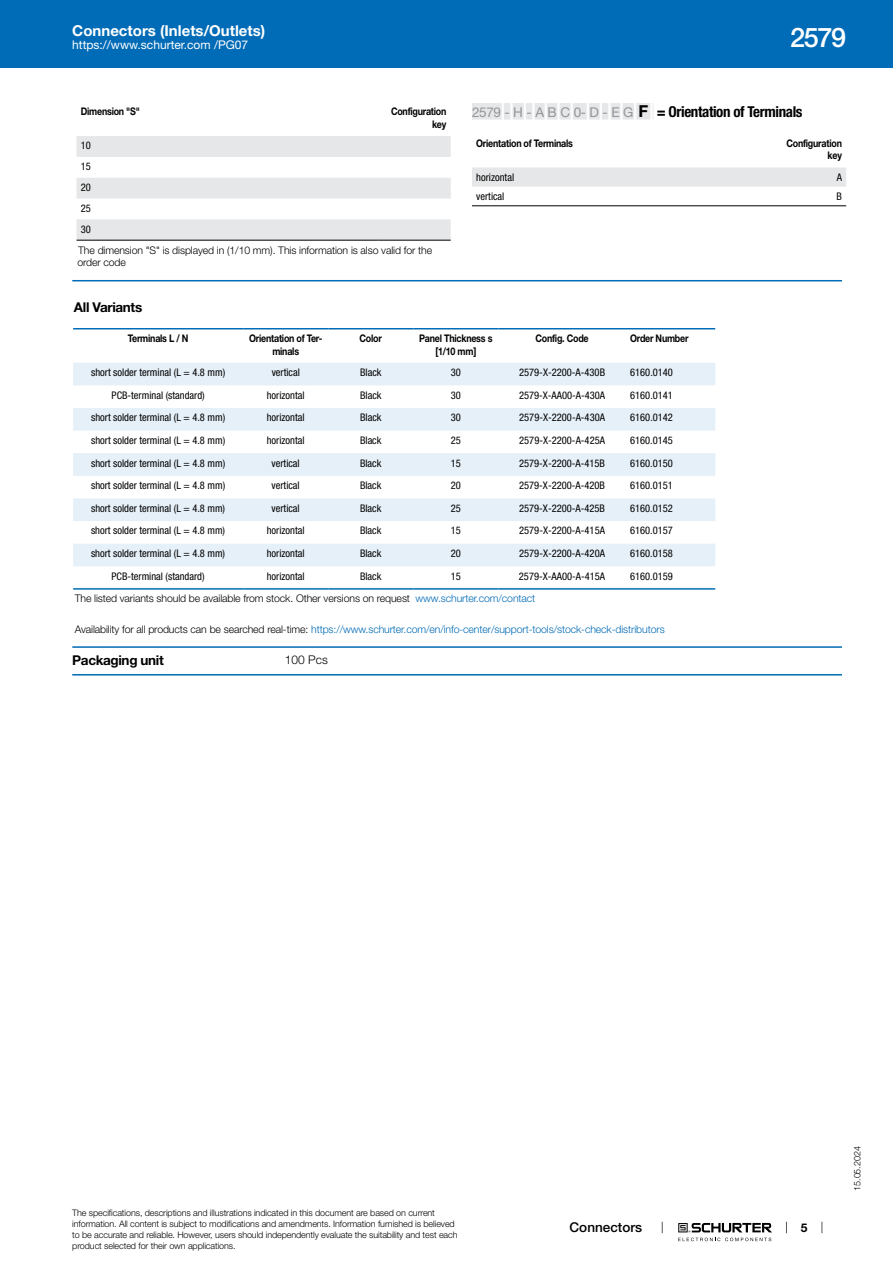
<style>
.page{position:relative;width:893px;height:1263px;background:#fff}
.page>*{position:absolute;margin:0;border:0;box-sizing:border-box;transform-origin:0 0}
.t1{font:500 27px "Helvetica Neue LT";color:#fff}
.t2{font:700 condensed 15px "Helvetica Neue LT Std";letter-spacing:-.025em;color:#000}
.t3{font:700 15px "Helvetica Neue LT";color:#fff}
.t4{font:700 13.5px "Helvetica Neue LT";letter-spacing:-.025em;color:#000}
.t5{font:500 13.5px "Helvetica Neue LT";color:#000}
.t6{font:12px "Helvetica Neue LT";color:#fff}
.t7{font:300 12px "Helvetica Neue LT";color:#000}
.t8{font:700 12px "Helvetica Neue LT";color:#000}
.t9{font:condensed 10.5px/20.9px "Helvetica Neue LT";color:#000;text-align:justify}
.t10{font:300 10.5px/12.6px "Helvetica Neue LT";letter-spacing:-.01em;color:#000}
.t11{font:700 10.5px/12.6px "Helvetica Neue LT";letter-spacing:-.025em;color:#000;text-align:right;scale:.85 1}
.t12{font:300 10.5px "Helvetica Neue LT";letter-spacing:-.01em;color:#006bb6}
.t13{font:300 9px/10.8px "Helvetica Neue LT";letter-spacing:-.01em;color:#000}
.s1{font-family:"Helvetica Neue LT";font-weight:400;font-stretch:normal;font-size:13.5px;color:#939598}
.s2{font-family:"Helvetica Neue LT";font-stretch:normal;font-size:19.5px;color:#fff}
.s3{font-family:"Helvetica Neue LT";font-stretch:normal;font-size:16.5px}
.s4{color:#006bb6}
.s5{color:#000}
</style>
<div class="page">
<svg style="left:678px;top:1223px;width:94px;height:18px"></svg>
<div style="left:0;top:0;width:893px;height:68px;background:#006bb6"></div>
<svg style="left:77px;top:136px;width:374px;height:104px"></svg>
<hr style="left:77px;top:240px;width:301px;height:1px;background:#000">
<hr style="left:378px;top:240px;width:73px;height:1px;background:#000">
<div style="left:472px;top:103px;width:181px;height:17px;background:#e6e7e8"></div>
<svg style="left:472px;top:167px;width:374px;height:39px"></svg>
<hr style="left:472px;top:206px;width:302px;height:1px;background:#000">
<hr style="left:774px;top:206px;width:72px;height:1px;background:#000">
<hr style="left:72px;top:280px;width:770px;height:1px;background:#006bb6">
<svg style="left:73px;top:363px;width:642px;height:203px;fill:#e6f0f8"></svg>
<hr style="left:73px;top:328px;width:170px;height:1px;background:#006bb6">
<hr style="left:243px;top:328px;width:85px;height:1px;background:#006bb6">
<hr style="left:328px;top:328px;width:85px;height:1px;background:#006bb6">
<hr style="left:413px;top:328px;width:85px;height:1px;background:#006bb6">
<hr style="left:498px;top:328px;width:128px;height:1px;background:#006bb6">
<hr style="left:626px;top:328px;width:89px;height:1px;background:#006bb6">
<hr style="left:73px;top:588px;width:170px;height:2px;background:#006bb6">
<hr style="left:243px;top:588px;width:85px;height:2px;background:#006bb6">
<hr style="left:328px;top:588px;width:85px;height:2px;background:#006bb6">
<hr style="left:413px;top:588px;width:85px;height:2px;background:#006bb6">
<hr style="left:498px;top:588px;width:128px;height:2px;background:#006bb6">
<hr style="left:626px;top:588px;width:89px;height:2px;background:#006bb6">
<hr style="left:72px;top:646px;width:770px;height:2px;background:#006bb6">
<hr style="left:72px;top:674px;width:770px;height:1px;background:#006bb6">
<h2 class="t3" style="left:72px;top:21px;width:195px">Connectors (Inlets/Outlets)</h2>
<p class="t6" style="left:72px;top:38px;width:178px">https://www.schurter.com /PG07</p>
<p class="t11" style="left:81px;top:105px;width:71px">Dimension "S"</p>
<p class="t11" style="left:391px;top:105px;width:67px">Configuration key</p>
<p class="t9" style="left:81px;top:135px;width:12px">10<br>15<br>20<br>25<br>30</p>
<p class="t10" style="left:77px;top:243px;width:356px">The dimension "S" is displayed in (1/10 mm). This information is also valid for the order code</p>
<h1 class="t1" style="left:790px;top:21px;width:57px">2579</h1>
<h2 class="t2" style="left:472px;top:103px;width:332px"><span class="s1">2579</span><span class="s2">|</span><span class="s1">-</span><span class="s2">|</span><span class="s1">H</span><span class="s2">|</span><span class="s1">-</span><span class="s2">|</span><span class="s1">A</span><span class="s2">|</span><span class="s1">B</span><span class="s2">|</span><span class="s1">C</span><span class="s2">|</span><span class="s1">0-</span><span class="s2">|</span><span class="s1">D</span><span class="s2">|</span><span class="s1">-</span><span class="s2">|</span><span class="s1">E</span><span class="s2">|</span><span class="s1">G</span><span class="s2">|</span><span class="s3">F</span><span class="s2">|</span> = Orientation of Terminals</h2>
<p class="t11" style="left:476px;top:137px;width:115px">Orientation of Terminals</p>
<p class="t11" style="left:786px;top:137px;width:67px">Configuration key</p>
<p class="t9" style="left:476px;top:167px;width:39px">horizontal</p>
<p class="t9" style="left:837px;top:167px;width:7px">A</p>
<p class="t9" style="left:476px;top:186px;width:30px">vertical</p>
<p class="t9" style="left:836px;top:186px;width:7px">B</p>
<p class="t4" style="left:74px;top:299px;width:70px">All Variants</p>
<p class="t11" style="left:128px;top:332px;width:73px">Terminals L / N</p>
<p class="t11" style="left:249px;top:332px;width:88px;text-align:center">Orientation of Ter&shy;minals</p>
<p class="t11" style="left:360px;top:332px;width:28px">Color</p>
<p class="t11" style="left:419px;top:332px;width:88px;text-align:center">Panel Thickness s [1/10 mm]</p>
<p class="t11" style="left:535px;top:332px;width:64px">Config. Code</p>
<p class="t11" style="left:630px;top:332px;width:70px">Order Number</p>
<p class="t9" style="left:91px;top:362px;width:136px">short solder terminal (L = 4.8 mm)</p>
<p class="t9" style="left:272px;top:362px;width:30px">vertical</p>
<p class="t9" style="left:360px;top:362px;width:23px">Black</p>
<p class="t9" style="left:451px;top:362px;width:12px">30</p>
<p class="t9" style="left:519px;top:362px;width:87px">2579-X-2200-A-430B</p>
<p class="t9" style="left:630px;top:362px;width:44px">6160.0140</p>
<p class="t9" style="left:112px;top:384px;width:95px">PCB-terminal (standard)</p>
<p class="t9" style="left:267px;top:384px;width:39px">horizontal</p>
<p class="t9" style="left:360px;top:384px;width:23px">Black</p>
<p class="t9" style="left:451px;top:384px;width:12px">30</p>
<p class="t9" style="left:519px;top:384px;width:88px">2579-X-AA00-A-430A</p>
<p class="t9" style="left:630px;top:384px;width:44px">6160.0141</p>
<p class="t9" style="left:91px;top:407px;width:136px">short solder terminal (L = 4.8 mm)</p>
<p class="t9" style="left:267px;top:407px;width:39px">horizontal</p>
<p class="t9" style="left:360px;top:407px;width:23px">Black</p>
<p class="t9" style="left:451px;top:407px;width:12px">30</p>
<p class="t9" style="left:519px;top:407px;width:87px">2579-X-2200-A-430A</p>
<p class="t9" style="left:630px;top:407px;width:44px">6160.0142</p>
<p class="t9" style="left:91px;top:430px;width:136px">short solder terminal (L = 4.8 mm)</p>
<p class="t9" style="left:267px;top:430px;width:39px">horizontal</p>
<p class="t9" style="left:360px;top:430px;width:23px">Black</p>
<p class="t9" style="left:451px;top:430px;width:12px">25</p>
<p class="t9" style="left:519px;top:430px;width:87px">2579-X-2200-A-425A</p>
<p class="t9" style="left:630px;top:430px;width:44px">6160.0145</p>
<p class="t9" style="left:91px;top:452px;width:136px">short solder terminal (L = 4.8 mm)</p>
<p class="t9" style="left:272px;top:452px;width:30px">vertical</p>
<p class="t9" style="left:360px;top:452px;width:23px">Black</p>
<p class="t9" style="left:451px;top:452px;width:12px">15</p>
<p class="t9" style="left:519px;top:452px;width:87px">2579-X-2200-A-415B</p>
<p class="t9" style="left:630px;top:452px;width:44px">6160.0150</p>
<p class="t9" style="left:91px;top:475px;width:136px">short solder terminal (L = 4.8 mm)</p>
<p class="t9" style="left:272px;top:475px;width:30px">vertical</p>
<p class="t9" style="left:360px;top:475px;width:23px">Black</p>
<p class="t9" style="left:451px;top:475px;width:12px">20</p>
<p class="t9" style="left:519px;top:475px;width:87px">2579-X-2200-A-420B</p>
<p class="t9" style="left:630px;top:475px;width:44px">6160.0151</p>
<p class="t9" style="left:91px;top:498px;width:136px">short solder terminal (L = 4.8 mm)</p>
<p class="t9" style="left:272px;top:498px;width:30px">vertical</p>
<p class="t9" style="left:360px;top:498px;width:23px">Black</p>
<p class="t9" style="left:451px;top:498px;width:12px">25</p>
<p class="t9" style="left:519px;top:498px;width:87px">2579-X-2200-A-425B</p>
<p class="t9" style="left:630px;top:498px;width:44px">6160.0152</p>
<p class="t9" style="left:91px;top:520px;width:136px">short solder terminal (L = 4.8 mm)</p>
<p class="t9" style="left:267px;top:520px;width:39px">horizontal</p>
<p class="t9" style="left:360px;top:520px;width:23px">Black</p>
<p class="t9" style="left:451px;top:520px;width:12px">15</p>
<p class="t9" style="left:519px;top:520px;width:87px">2579-X-2200-A-415A</p>
<p class="t9" style="left:630px;top:520px;width:44px">6160.0157</p>
<p class="t9" style="left:91px;top:543px;width:136px">short solder terminal (L = 4.8 mm)</p>
<p class="t9" style="left:267px;top:543px;width:39px">horizontal</p>
<p class="t9" style="left:360px;top:543px;width:23px">Black</p>
<p class="t9" style="left:451px;top:543px;width:12px">20</p>
<p class="t9" style="left:519px;top:543px;width:87px">2579-X-2200-A-420A</p>
<p class="t9" style="left:630px;top:543px;width:44px">6160.0158</p>
<p class="t9" style="left:112px;top:565px;width:95px">PCB-terminal (standard)</p>
<p class="t9" style="left:267px;top:565px;width:39px">horizontal</p>
<p class="t9" style="left:360px;top:565px;width:23px">Black</p>
<p class="t9" style="left:451px;top:565px;width:12px">15</p>
<p class="t9" style="left:519px;top:565px;width:88px">2579-X-AA00-A-415A</p>
<p class="t9" style="left:630px;top:565px;width:44px">6160.0159</p>
<p class="t10" style="left:75px;top:592px;width:462px">The listed variants should be available from stock. Other versions on request <span class="s4">www.schurter.com/contact</span></p>
<p class="t12" style="left:75px;top:622px;width:591px"><span class="s5">Availability for all products can be searched real-time:</span> https://www.schurter.com/en/info-center/support-tools/stock-check-distributors</p>
<p class="t4" style="left:72px;top:652px;width:93px">Packaging unit</p>
<p class="t7" style="left:285px;top:653px;width:44px">100 Pcs</p>
<p class="t13" style="left:72px;top:1207px;width:387px">The specifications, descriptions and illustrations indicated in this document are based on current information. All content is subject to modifications and amendments. Information furnished is believed to be accurate and reliable. However, users should independently evaluate the suitability and test each product selected for their own applications.</p>
<p class="t5" style="left:570px;top:1219px;width:74px">Connectors</p>
<p class="t8" style="left:801px;top:1220px;width:8px">5</p>
<p class="t13" style="left:852px;top:1191px;width:46px;rotate:-90deg">15.05.2024</p>
</div>
